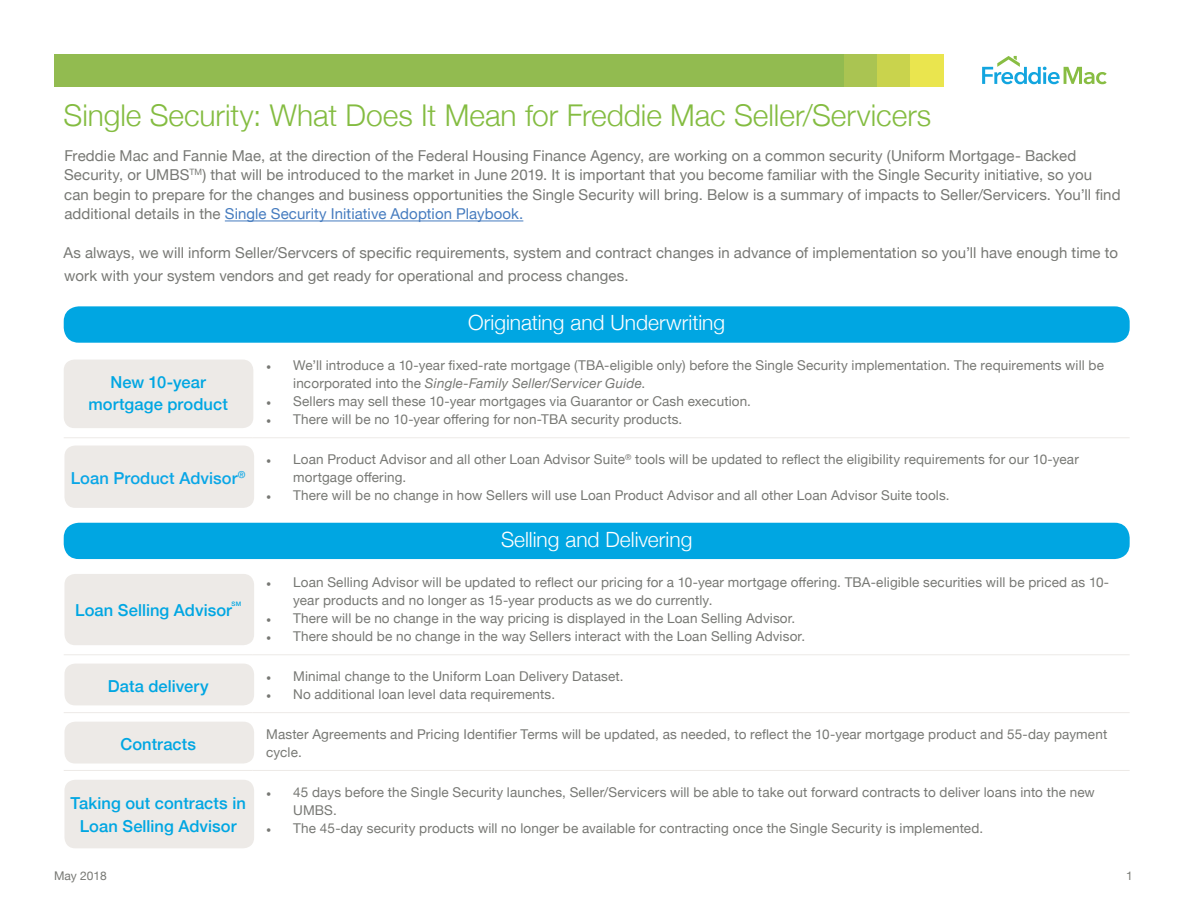
<style>
.page{position:relative;width:1188px;height:918px;background:#fff}
.page>*{position:absolute;margin:0;border:0;box-sizing:border-box;transform-origin:0 0}
.t1{font:300 30px "Helvetica Neue";color:#84bc41}
.t2{font:300 21px "Helvetica Neue";color:#fff}
.t3{font:500 16.5px/22.5px "Helvetica Neue";letter-spacing:.005em;color:#00a6e2;text-align:center}
.t4{font:500 16.5px "Helvetica Neue";letter-spacing:.005em;color:#09a6e6}
.t5{font:15px/19.5px "Helvetica Neue";letter-spacing:.005em;color:#777874}
.t6{font:13.5px/18px "Helvetica Neue";letter-spacing:.01em;color:#777874}
.t7{font:12px "Helvetica Neue";color:#777874}
.t8{font:500 6.15px "Helvetica Neue";color:#00a6e2}
.s1{color:#467cbf}
.s2{font-family:"Minion Pro"}
.s3{font-style:italic}
</style>
<div class="page">
<svg style="left:982px;top:56px;width:125px;height:28px"></svg>
<div style="left:910px;top:54px;width:33px;height:32px;background:#eae54e"></div>
<div style="left:877px;top:54px;width:33px;height:32px;background:#c9d34d"></div>
<div style="left:843px;top:54px;width:34px;height:32px;background:#aac452"></div>
<div style="left:54px;top:54px;width:789px;height:32px;background:#92bb50"></div>
<div style="left:64px;top:360px;width:189px;height:68px;background:#edeae7;border-radius:11px"></div>
<div style="left:64px;top:446px;width:190px;height:62px;background:#edeae7;border-radius:11px"></div>
<div style="left:64px;top:574px;width:190px;height:71px;background:#edeae7;border-radius:11px"></div>
<div style="left:64px;top:664px;width:190px;height:41px;background:#edeae7;border-radius:11px"></div>
<div style="left:64px;top:722px;width:190px;height:42px;background:#edeae7;border-radius:11px"></div>
<div style="left:64px;top:780px;width:190px;height:68px;background:#edeae7;border-radius:11px"></div>
<div style="left:64px;top:306px;width:1066px;height:37px;background:#00a6e2;border-radius:15px"></div>
<div style="left:64px;top:523px;width:1066px;height:36px;background:#00a6e2;border-radius:15px"></div>
<hr style="left:225px;top:221px;width:298px;height:1px;background:#467cbf">
<hr style="left:64px;top:437px;width:189px;height:1px;background:#edeae7">
<hr style="left:253px;top:437px;width:877px;height:1px;background:#edeae7">
<hr style="left:64px;top:654px;width:189px;height:1px;background:#edeae7">
<hr style="left:253px;top:654px;width:877px;height:1px;background:#edeae7">
<hr style="left:64px;top:712px;width:189px;height:1px;background:#edeae7">
<hr style="left:253px;top:712px;width:877px;height:1px;background:#edeae7">
<hr style="left:64px;top:770px;width:189px;height:1px;background:#edeae7">
<hr style="left:253px;top:770px;width:877px;height:1px;background:#edeae7">
<h1 class="t1" style="left:64px;top:92px;width:869px">Single Security: What Does It Mean for Freddie Mac Seller/Servicers</h1>
<p class="t5" style="left:64px;top:147px;width:1058px">Freddie Mac and Fannie Mae, at the direction of the Federal Housing Finance Agency, are working on a common security (Uniform Mortgage- Backed Security, or UMBS<sup>TM</sup>) that will be introduced to the market in June 2019. It is important that you become familiar with the Single Security initiative, so you can begin to prepare for the changes and business opportunities the Single Security will bring. Below is a summary of impacts to Seller/Servicers. You’ll find additional details in the <span class="s1">Single Security Initiative Adoption Playbook.</span></p>
<p class="t5" style="left:63px;top:243px;width:1056px;line-height:22.5px">As always, we will inform Seller/Servcers of specific requirements, system and contract changes in advance of implementation so you’ll have enough time to work with your system vendors and get ready for operational and process changes.</p>
<h2 class="t2" style="left:468px;top:306px;width:258px">Originating and Underwriting</h2>
<p class="t3" style="left:88px;top:369px;width:141px">New 10-year mortgage product</p>
<p class="t4" style="left:71px;top:465px;width:176px">Loan Product Advisor<sup>®</sup></p>
<p class="t3" style="left:75px;top:597px;width:158px">Loan Selling Advisor</p>
<p class="t8" style="left:232px;top:599px;width:11px">SM</p>
<p class="t3" style="left:108px;top:673px;width:102px">Data delivery</p>
<p class="t6" style="left:293px;top:357px;width:812px;text-indent:-27px"><span class="s2">•</span> We’ll introduce a 10-year fixed-rate mortgage (TBA-eligible only) before the Single Security implementation. The requirements will be incorporated into the <span class="s3">Single-Family Seller/Servicer Guide</span>.</p>
<p class="t6" style="left:266px;top:393px;width:486px"><span class="s2">•</span> Sellers may sell these 10-year mortgages via Guarantor or Cash execution.</p>
<p class="t6" style="left:266px;top:411px;width:418px"><span class="s2">•</span> There will be no 10-year offering for non-TBA security products.</p>
<p class="t6" style="left:293px;top:451px;width:787px;text-indent:-27px"><span class="s2">•</span> Loan Product Advisor and all other Loan Advisor Suite<sup>®</sup> tools will be updated to reflect the eligibility requirements for our 10-year mortgage offering.</p>
<p class="t6" style="left:266px;top:487px;width:685px"><span class="s2">•</span> There will be no change in how Sellers will use Loan Product Advisor and all other Loan Advisor Suite tools.</p>
<h2 class="t2" style="left:501px;top:523px;width:193px">Selling and Delivering</h2>
<p class="t6" style="left:293px;top:574px;width:818px;text-indent:-27px"><span class="s2">•</span> Loan Selling Advisor will be updated to reflect our pricing for a 10-year mortgage offering. TBA-eligible securities will be priced as 10- year products and no longer as 15-year products as we do currently.</p>
<p class="t6" style="left:266px;top:610px;width:531px"><span class="s2">•</span> There will be no change in the way pricing is displayed in the Loan Selling Advisor.</p>
<p class="t6" style="left:266px;top:628px;width:540px"><span class="s2">•</span> There should be no change in the way Sellers interact with the Loan Selling Advisor.</p>
<p class="t6" style="left:266px;top:668px;width:359px"><span class="s2">•</span> Minimal change to the Uniform Loan Delivery Dataset.</p>
<p class="t6" style="left:266px;top:686px;width:291px"><span class="s2">•</span> No additional loan level data requirements.</p>
<p class="t3" style="left:120px;top:731px;width:77px">Contracts</p>
<p class="t6" style="left:266px;top:726px;width:843px">Master Agreements and Pricing Identifier Terms will be updated, as needed, to reflect the 10-year mortgage product and 55-day payment cycle.</p>
<p class="t3" style="left:71px;top:791px;width:177px">Taking out contracts in<br>Loan Selling Advisor</p>
<p class="t6" style="left:293px;top:784px;width:803px;text-indent:-27px"><span class="s2">•</span> 45 days before the Single Security launches, Seller/Servicers will be able to take out forward contracts to deliver loans into the new<br>UMBS.</p>
<p class="t6" style="left:266px;top:820px;width:719px"><span class="s2">•</span> The 45-day security products will no longer be available for contracting once the Single Security is implemented.</p>
<p class="t7" style="left:54px;top:867px;width:54px">May 2018</p>
<p class="t7" style="left:1126px;top:867px;width:8px">1</p>
</div>
